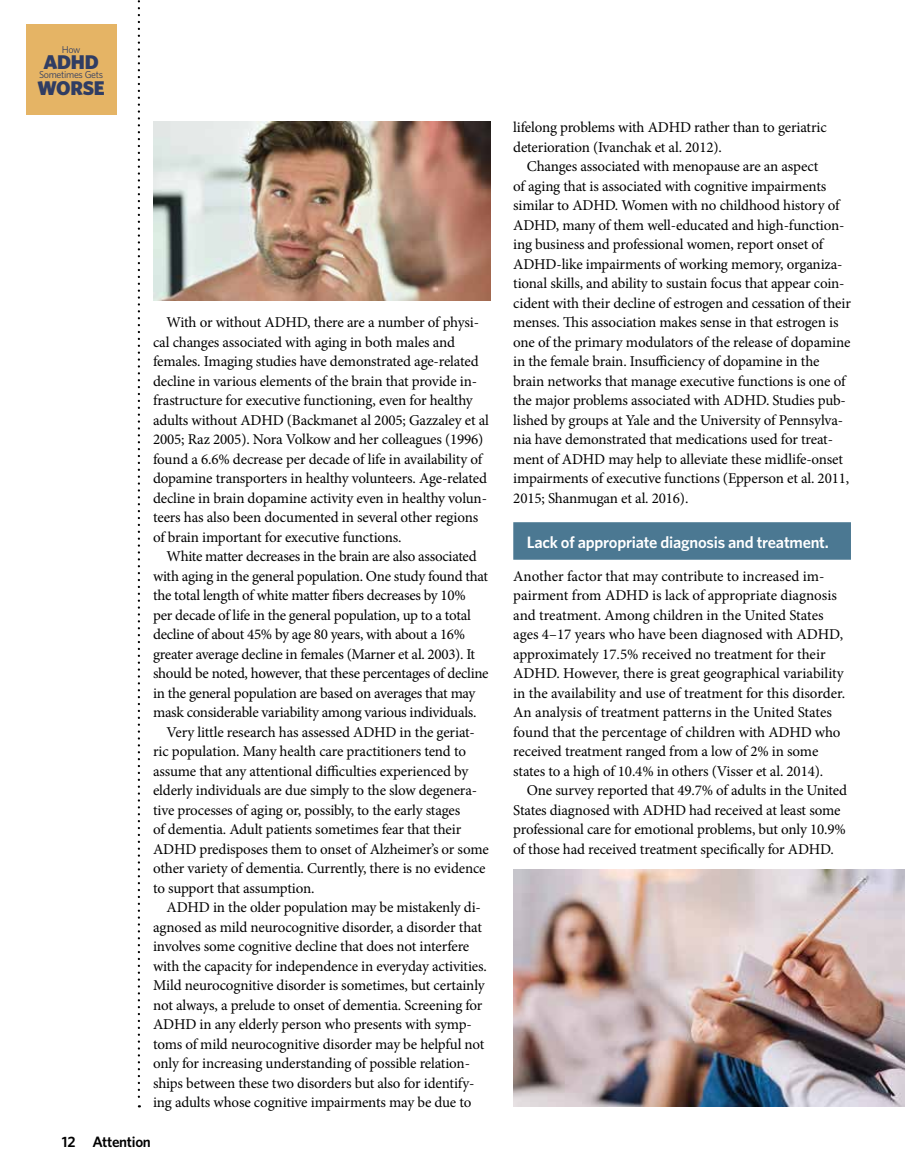
<style>
.page{position:relative;width:905px;height:1175px;background:#fff}
.page>*{position:absolute;margin:0;border:0;box-sizing:border-box;transform-origin:0 0}
.t1{font:900 19.95px "Whitney";letter-spacing:-.015em;color:#303d63}
.t2{font:600 16.5px "Whitney";letter-spacing:-.015em;color:#fff}
.t3{font:15px/19.5px "Minion Pro";letter-spacing:-.01em;color:#000}
.t4{font:600 15px "Whitney";letter-spacing:-.02em;color:#000}
.t5{font:9.9px "Whitney";letter-spacing:-.03em;color:#303d63}
</style>
<div class="page">
<div style="left:513px;top:522px;width:337px;height:38px;background:#4b7892"></div>
<img style="left:153px;top:122px;width:337px;height:178px">
<img style="left:513px;top:869px;width:391px;height:237px">
<svg style="left:138px;top:0;width:2px;height:1107px"></svg>
<div style="left:26px;top:25px;width:90px;height:90px;background:#e5b465"></div>
<p class="t5" style="left:62px;top:43px;width:20px">How</p>
<h1 class="t1" style="left:43px;top:50px;width:57px">ADHD</h1>
<p class="t5" style="left:39px;top:69px;width:66px">Sometimes Gets</p>
<h1 class="t1" style="left:38px;top:76px;width:69px">WORSE</h1>
<p class="t3" style="left:153px;top:313px;width:337px;text-indent:14px">With or without ADHD, there are a number of physi&shy;cal changes associated with aging in both males and females. Imaging studies have demonstrated age-related decline in various elements of the brain that provide in&shy;frastructure for executive functioning, even for healthy adults without ADHD (Backmanet al 2005; Gazzaley et al 2005; Raz 2005). Nora Volkow and her colleagues (1996) found a 6.6% decrease per decade of life in availability of dopamine transporters in healthy volunteers. Age-related decline in brain dopamine activity even in healthy volun&shy;teers has also been documented in several other regions of brain important for executive functions.</p>
<p class="t3" style="left:166px;top:547px;width:311px">White matter decreases in the brain are also associated</p>
<p class="t3" style="left:153px;top:566px;width:336px">with aging in the general population. One study found that</p>
<p class="t3" style="left:153px;top:586px;width:314px">the total length of white matter fibers decreases by 10%</p>
<p class="t3" style="left:153px;top:605px;width:319px">per decade of life in the general population, up to a total</p>
<p class="t3" style="left:153px;top:625px;width:313px">decline of about 45% by age 80 years, with about a 16%</p>
<p class="t3" style="left:153px;top:644px;width:323px">greater average decline in females (Marner et al. 2003). It</p>
<p class="t3" style="left:153px;top:664px;width:337px">should be noted, however, that these percentages of decline</p>
<p class="t3" style="left:153px;top:683px;width:324px">in the general population are based on averages that may</p>
<p class="t3" style="left:153px;top:703px;width:325px">mask considerable variability among various individuals.</p>
<p class="t3" style="left:166px;top:722px;width:310px">Very little research has assessed ADHD in the geriat-</p>
<p class="t3" style="left:153px;top:742px;width:314px">ric population. Many health care practitioners tend to</p>
<p class="t3" style="left:153px;top:761px;width:317px">assume that any attentional difficulties experienced by</p>
<p class="t3" style="left:153px;top:781px;width:325px">elderly individuals are due simply to the slow degenera-</p>
<p class="t3" style="left:153px;top:800px;width:309px">tive processes of aging or, possibly, to the early stages</p>
<p class="t3" style="left:153px;top:820px;width:310px">of dementia. Adult patients sometimes fear that their</p>
<p class="t3" style="left:153px;top:839px;width:337px">ADHD predisposes them to onset of Alzheimer’s or some</p>
<p class="t3" style="left:153px;top:859px;width:334px">other variety of dementia. Currently, there is no evidence</p>
<p class="t3" style="left:153px;top:878px;width:163px">to support that assumption.</p>
<p class="t3" style="left:166px;top:898px;width:316px">ADHD in the older population may be mistakenly di-</p>
<p class="t3" style="left:153px;top:917px;width:330px">agnosed as mild neurocognitive disorder, a disorder that</p>
<p class="t3" style="left:153px;top:937px;width:318px">involves some cognitive decline that does not interfere</p>
<p class="t3" style="left:153px;top:956px;width:335px">with the capacity for independence in everyday activities.</p>
<p class="t3" style="left:153px;top:976px;width:333px">Mild neurocognitive disorder is sometimes, but certainly</p>
<p class="t3" style="left:153px;top:995px;width:331px">not always, a prelude to onset of dementia. Screening for</p>
<p class="t3" style="left:153px;top:1015px;width:320px">ADHD in any elderly person who presents with symp-</p>
<p class="t3" style="left:153px;top:1034px;width:333px">toms of mild neurocognitive disorder may be helpful not</p>
<p class="t3" style="left:153px;top:1054px;width:318px">only for increasing understanding of possible relation-</p>
<p class="t3" style="left:153px;top:1073px;width:323px">ships between these two disorders but also for identify-</p>
<p class="t3" style="left:153px;top:1093px;width:320px">ing adults whose cognitive impairments may be due to</p>
<p class="t4" style="left:62px;top:1132px;width:90px">12 Attention</p>
<p class="t3" style="left:513px;top:118px;width:315px">lifelong problems with ADHD rather than to geriatric deterioration (Ivanchak et al. 2012).</p>
<p class="t3" style="left:513px;top:157px;width:339px;text-indent:14px">Changes associated with menopause are an aspect<br>of aging that is associated with cognitive impairments similar to ADHD. Women with no childhood history of ADHD, many of them well-educated and high-function&shy;ing business and professional women, report onset of ADHD-like impairments of working memory, organiza&shy;tional skills, and ability to sustain focus that appear coin&shy;cident with their decline of estrogen and cessation of their menses. This association makes sense in that estrogen is one of the primary modulators of the release of dopamine in the female brain. Insufficiency of dopamine in the brain networks that manage executive functions is one of the major problems associated with ADHD. Studies pub&shy;lished by groups at Yale and the University of Pennsylva&shy;nia have demonstrated that medications used for treat&shy;ment of ADHD may help to alleviate these midlife-onset impairments of executive functions (Epperson et al. 2011, 2015; Shanmugan et al. 2016).</p>
<p class="t2" style="left:526px;top:532px;width:303px">Lack of appropriate diagnosis and treatment.</p>
<p class="t3" style="left:513px;top:566px;width:333px">Another factor that may contribute to increased im&shy;pairment from ADHD is lack of appropriate diagnosis and treatment. Among children in the United States ages 4–17 years who have been diagnosed with ADHD, approximately 17.5% received no treatment for their ADHD. However, there is great geographical variability in the availability and use of treatment for this disorder.<br>An analysis of treatment patterns in the United States found that the percentage of children with ADHD who received treatment ranged from a low of 2% in some states to a high of 10.4% in others (Visser et al. 2014).</p>
<p class="t3" style="left:513px;top:781px;width:335px;text-indent:14px">One survey reported that 49.7% of adults in the United States diagnosed with ADHD had received at least some professional care for emotional problems, but only 10.9% of those had received treatment specifically for ADHD.</p>
</div>
